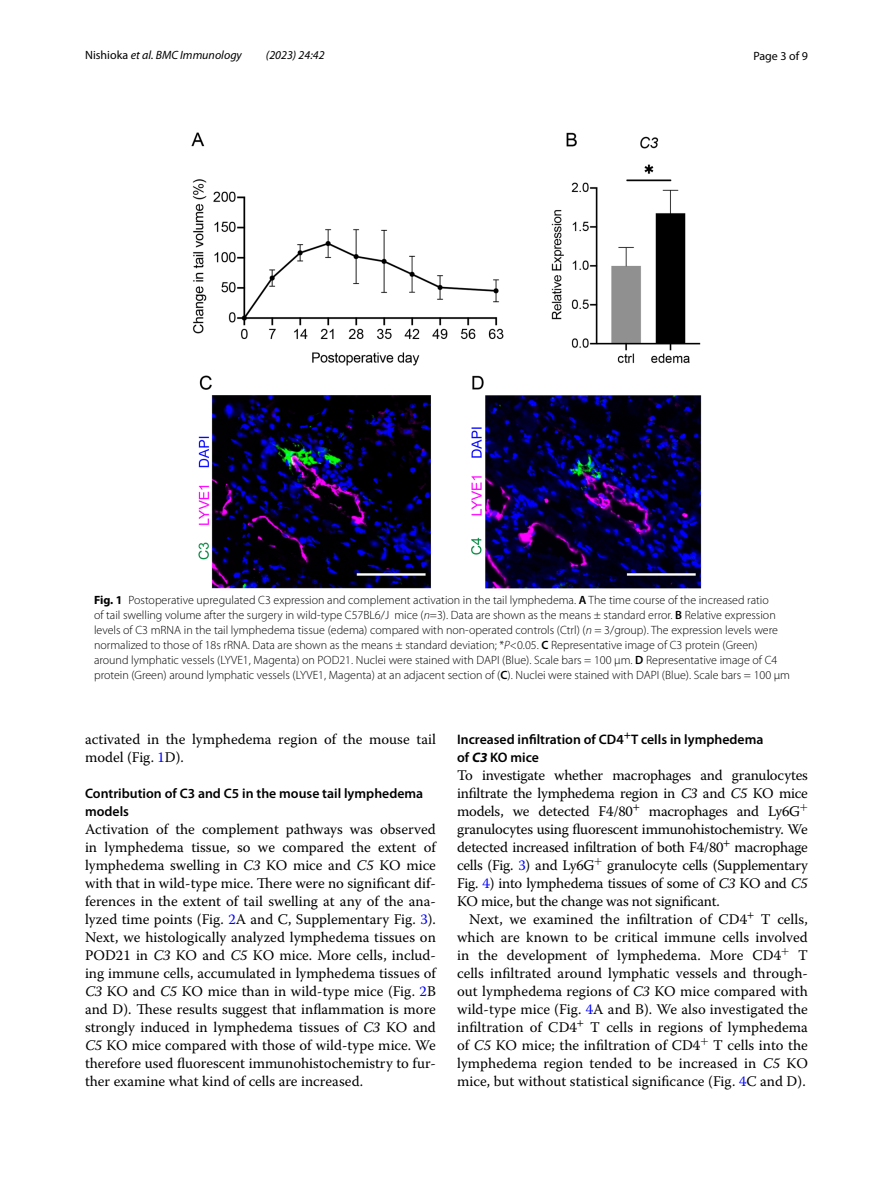
<style>
.page{position:relative;width:893px;height:1187px;background:#fff}
.page>*{position:absolute;margin:0;border:0;box-sizing:border-box;transform-origin:0 0}
.t1{font:14.7px/18px "Warnock Pro";color:#000;text-align:justify}
.t2{font:600 13.8px/18px "Myriad Pro";color:#000}
.t3{font:300 12px/15px "Myriad Pro";color:#000}
.t4{font:italic 12px "Myriad Pro";color:#000}
.t5{font:12px "Myriad Pro";color:#000}
.s1{font-style:normal}
.s2{font-weight:700}
.s3{font-weight:600}
.s4{font-style:italic}
.s5{color:#00f}
.s6{font-weight:700;font-style:italic}
</style>
<div class="page">
<img style="left:191px;top:133px;width:511px;height:455px">
<p class="t4" style="left:85px;top:48px;width:158px"><span class="s1">Nishioka</span> et al. BMC Immunology</p>
<p class="t4" style="left:266px;top:48px;width:60px">(2023) 24:42</p>
<p class="t5" style="left:753px;top:48px;width:56px">Page 3 of 9</p>
<p class="t3" style="left:94px;top:592px;width:698px"><span class="s2">Fig. 1</span> Postoperative upregulated C3 expression and complement activation in the tail lymphedema. <span class="s3">A</span> The time course of the increased ratio<br>of tail swelling volume after the surgery in wild-type C57BL6/J mice (<span class="s4">n</span>=3). Data are shown as the means ± standard error. <span class="s3">B</span> Relative expression levels of C3 mRNA in the tail lymphedema tissue (edema) compared with non-operated controls (Ctrl) (<span class="s4">n</span> = 3/group). The expression levels were normalized to those of 18s rRNA. Data are shown as the means ± standard deviation; *<span class="s4">P</span>&lt;0.05. <span class="s3">C</span> Representative image of C3 protein (Green) around lymphatic vessels (LYVE1, Magenta) on POD21. Nuclei were stained with DAPI (Blue). Scale bars = 100 µm. <span class="s3">D</span> Representative image of C4 protein (Green) around lymphatic vessels (LYVE1, Magenta) at an adjacent section of (<span class="s3">C</span>). Nuclei were stained with DAPI (Blue). Scale bars = 100 µm</p>
<p class="t1" style="left:85px;top:729px;width:352px">activated in the lymphedema region of the mouse tail model (Fig. <span class="s5">1</span>D).</p>
<p class="t2" style="left:85px;top:784px;width:340px">Contribution of C3 and C5 in the mouse tail lymphedema models</p>
<p class="t1" style="left:85px;top:819px;width:352px">Activation of the complement pathways was observed in lymphedema tissue, so we compared the extent of lymphedema swelling in <span class="s4">C3</span> KO mice and <span class="s4">C5</span> KO mice with that in wild-type mice. There were no significant dif&shy;ferences in the extent of tail swelling at any of the ana&shy;lyzed time points (Fig. <span class="s5">2</span>A and C, Supplementary Fig. <span class="s5">3</span>).<br>Next, we histologically analyzed lymphedema tissues on POD21 in <span class="s4">C3</span> KO and <span class="s4">C5</span> KO mice. More cells, includ&shy;ing immune cells, accumulated in lymphedema tissues of <span class="s4">C3</span> KO and <span class="s4">C5</span> KO mice than in wild-type mice (Fig. <span class="s5">2</span>B and D). These results suggest that inflammation is more strongly induced in lymphedema tissues of <span class="s4">C3</span> KO and <span class="s4">C5</span> KO mice compared with those of wild-type mice. We therefore used fluorescent immunohistochemistry to fur&shy;ther examine what kind of cells are increased.</p>
<p class="t2" style="left:457px;top:729px;width:308px">Increased infiltration of CD4<sup>+</sup>T cells in lymphedema of <span class="s6">C3</span> KO mice</p>
<p class="t1" style="left:457px;top:765px;width:352px">To investigate whether macrophages and granulocytes infiltrate the lymphedema region in <span class="s4">C3</span> and <span class="s4">C5</span> KO mice models, we detected F4/80<sup>+</sup> macrophages and Ly6G<sup>+ </sup>granulocytes using fluorescent immunohistochemistry. We detected increased infiltration of both F4/80<sup>+</sup> macrophage cells (Fig. <span class="s5">3</span>) and Ly6G<sup>+</sup> granulocyte cells (Supplementary Fig. <span class="s5">4</span>) into lymphedema tissues of some of <span class="s4">C3</span> KO and <span class="s4">C5<br></span>KO mice, but the change was not significant.</p>
<p class="t1" style="left:457px;top:909px;width:352px;text-indent:12px">Next, we examined the infiltration of CD4<sup>+</sup> T cells, which are known to be critical immune cells involved in the development of lymphedema. More CD4<sup>+</sup> T cells infiltrated around lymphatic vessels and through&shy;out lymphedema regions of <span class="s4">C3</span> KO mice compared with wild-type mice (Fig. <span class="s5">4</span>A and B). We also investigated the infiltration of CD4<sup>+</sup> T cells in regions of lymphedema of <span class="s4">C5</span> KO mice; the infiltration of CD4<sup>+</sup> T cells into the lymphedema region tended to be increased in <span class="s4">C5</span> KO mice, but without statistical significance (Fig. <span class="s5">4</span>C and D).</p>
</div>
